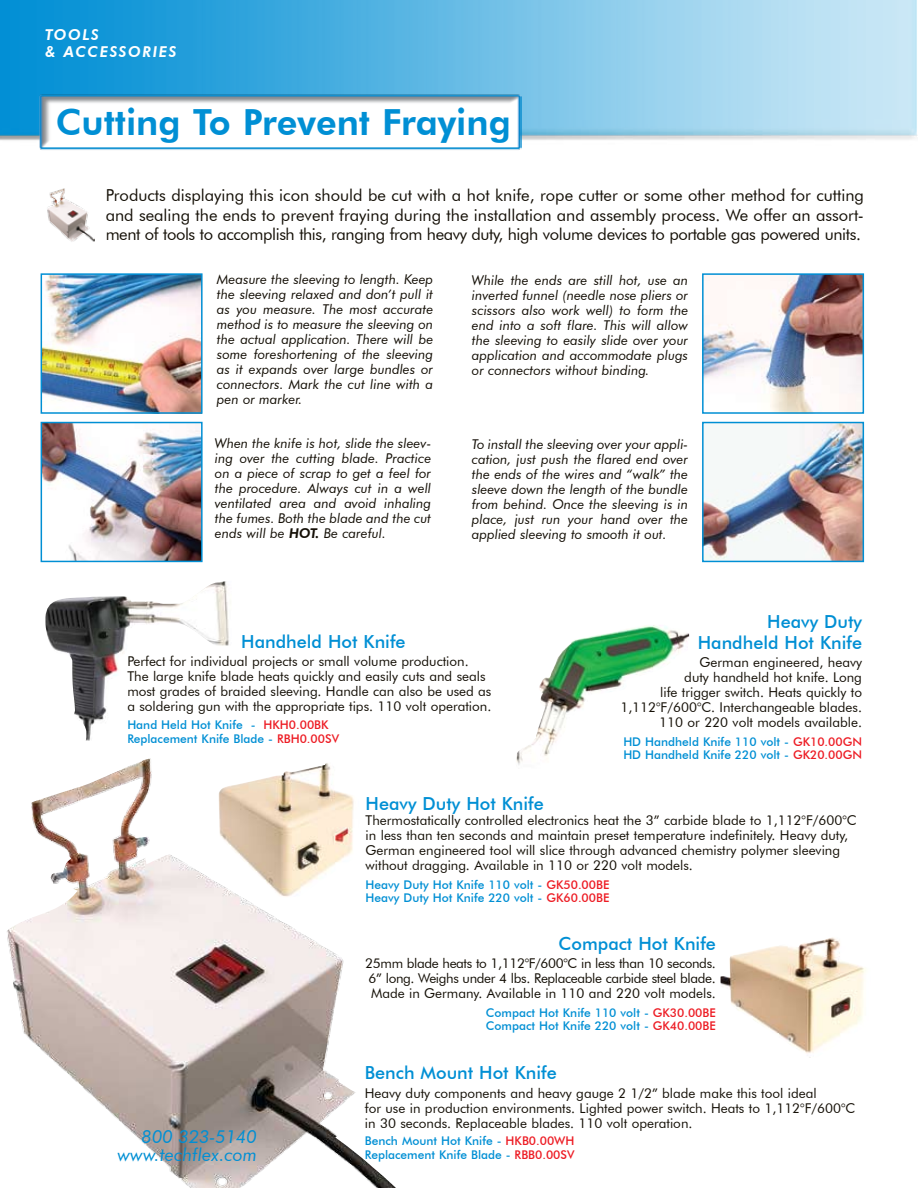
<style>
.page{position:relative;width:918px;height:1188px;background:#fff}
.page>*{position:absolute;margin:0;border:0;box-sizing:border-box;transform-origin:0 0}
.t1{font:800 36px "Futura BT";color:#008fd4}
.t2{font:500 18px/21px "Futura BT";color:#008fd4;text-align:right}
.t3{font:italic 18px/18px "Futura BT";color:#008fd4;text-align:right}
.t4{font:16.5px/19.5px "Futura BT";letter-spacing:-.025em;color:#140f06;text-align:justify}
.t5{font:italic 800 15px/16.5px "Futura BT";letter-spacing:.1em;color:#fff}
.t6{font:13.5px/15px "Futura BT";color:#140f06}
.t7{font:italic 13.5px/15px "Futura BT";color:#140f06;text-align:justify}
.t8{font:500 12px/13.5px "Futura BT";color:#008fd4}
.s1{font-weight:800}
.s2{color:#ed1c24}
</style>
<div class="page">
<img style="left:47px;top:188px;width:48px;height:54px">
<img style="left:44px;top:276px;width:156px;height:135px">
<div style="left:41px;top:273px;width:162px;height:141px;border:2px solid #008fd4"></div>
<img style="left:44px;top:425px;width:156px;height:134px">
<div style="left:41px;top:422px;width:162px;height:140px;border:2px solid #008fd4"></div>
<img style="left:705px;top:425px;width:156px;height:134px">
<div style="left:702px;top:422px;width:162px;height:140px;border:2px solid #008fd4"></div>
<img style="left:705px;top:276px;width:156px;height:135px">
<div style="left:702px;top:273px;width:162px;height:141px;border:2px solid #008fd4"></div>
<img style="left:721px;top:937px;width:145px;height:121px">
<img style="left:7px;top:758px;width:389px;height:430px">
<img style="left:516px;top:625px;width:135px;height:140px">
<img style="left:45px;top:581px;width:184px;height:160px">
<img style="left:0;top:0;width:917px;height:141px">
<img style="left:39px;top:91px;width:483px;height:59px">
<p class="t5" style="left:45px;top:28px;width:133px">TOOLS<br>&amp; ACCESSORIES</p>
<h1 class="t1" style="left:56px;top:108px;width:457px">Cutting To Prevent Fraying</h1>
<p class="t4" style="left:106px;top:187px;width:760px">Products displaying this icon should be cut with a hot knife, rope cutter or some other method for cutting and sealing the ends to prevent fraying during the installation and assembly process. We offer an assort&shy;ment of tools to accomplish this, ranging from heavy duty, high volume devices to portable gas powered units.</p>
<p class="t7" style="left:217px;top:272px;width:218px">Measure the sleeving to length. Keep the sleeving relaxed and don’t pull it as you measure. The most accurate method is to measure the sleeving on the actual application. There will be some foreshortening of the sleeving as it expands over large bundles or connectors. Mark the cut line with a pen or marker.</p>
<p class="t7" style="left:215px;top:437px;width:218px">When the knife is hot, slide the sleev&shy;ing over the cutting blade. Practice on a piece of scrap to get a feel for the procedure. Always cut in a well ventilated area and avoid inhaling the fumes. Both the blade and the cut ends will be <span class="s1">HOT.</span> Be careful.</p>
<p class="t7" style="left:472px;top:274px;width:218px">While the ends are still hot, use an inverted funnel (needle nose pliers or scissors also work well) to form the end into a soft flare. This will allow the sleeving to easily slide over your application and accommodate plugs or connectors without binding.</p>
<p class="t7" style="left:472px;top:438px;width:218px">To install the sleeving over your appli&shy;cation, just push the flared end over the ends of the wires and “walk” the sleeve down the length of the bundle from behind. Once the sleeving is in place, just run your hand over the applied sleeving to smooth it out.</p>
<h2 class="t2" style="left:241px;top:633px;width:166px">Handheld Hot Knife</h2>
<p class="t6" style="left:127px;top:655px;width:366px">Perfect for individual projects or small volume production.<br>The large knife blade heats quickly and easily cuts and seals most grades of braided sleeving. Handle can also be used as a soldering gun with the appropriate tips. 110 volt operation.</p>
<p class="t8" style="left:127px;top:719px;width:213px">Hand Held Hot Knife - <span class="s2">HKH0.00BK<br></span>Replacement Knife Blade - <span class="s2">RBH0.00SV</span></p>
<h2 class="t2" style="left:698px;top:612px;width:166px">Heavy Duty<br>Handheld Hot Knife</h2>
<p class="t6" style="left:620px;top:656px;width:243px;text-align:right">German engineered, heavy<br>duty handheld hot knife. Long<br>life trigger switch. Heats quickly to 1,112°F/600°C. Interchangeable blades.<br>110 or 220 volt models available.</p>
<p class="t8" style="left:623px;top:736px;width:240px">HD Handheld Knife 110 volt - <span class="s2">GK10.00GN<br></span>HD Handheld Knife 220 volt - <span class="s2">GK20.00GN</span></p>
<h2 class="t2" style="left:366px;top:794px;width:180px">Heavy Duty Hot Knife</h2>
<p class="t6" style="left:366px;top:814px;width:493px">Thermostatically controlled electronics heat the 3” carbide blade to 1,112°F/600°C in less than ten seconds and maintain preset temperature indefinitely. Heavy duty, German engineered tool will slice through advanced chemistry polymer sleeving without dragging. Available in 110 or 220 volt models.</p>
<p class="t8" style="left:366px;top:879px;width:245px">Heavy Duty Hot Knife 110 volt - <span class="s2">GK50.00BE<br></span>Heavy Duty Hot Knife 220 volt - <span class="s2">GK60.00BE</span></p>
<h2 class="t3" style="left:117px;top:1129px;width:141px">800 323-5140 www.techflex.com</h2>
<h2 class="t2" style="left:559px;top:934px;width:159px">Compact Hot Knife</h2>
<p class="t6" style="left:365px;top:957px;width:352px;text-align:justify">25mm blade heats to 1,112°F/600°C in less than 10 seconds.<br>6” long. Weighs under 4 lbs. Replaceable carbide steel blade.<br>Made in Germany. Available in 110 and 220 volt models.</p>
<p class="t8" style="left:486px;top:1007px;width:231px">Compact Hot Knife 110 volt - <span class="s2">GK30.00BE<br></span>Compact Hot Knife 220 volt - <span class="s2">GK40.00BE</span></p>
<h2 class="t2" style="left:365px;top:1064px;width:193px">Bench Mount Hot Knife</h2>
<p class="t6" style="left:365px;top:1086px;width:492px">Heavy duty components and heavy gauge 2 1/2” blade make this tool ideal<br>for use in production environments. Lighted power switch. Heats to 1,112°F/600°C in 30 seconds. Replaceable blades. 110 volt operation.</p>
<p class="t8" style="left:365px;top:1135px;width:211px">Bench Mount Hot Knife - <span class="s2">HKB0.00WH<br></span>Replacement Knife Blade - <span class="s2">RBB0.00SV</span></p>
</div>
